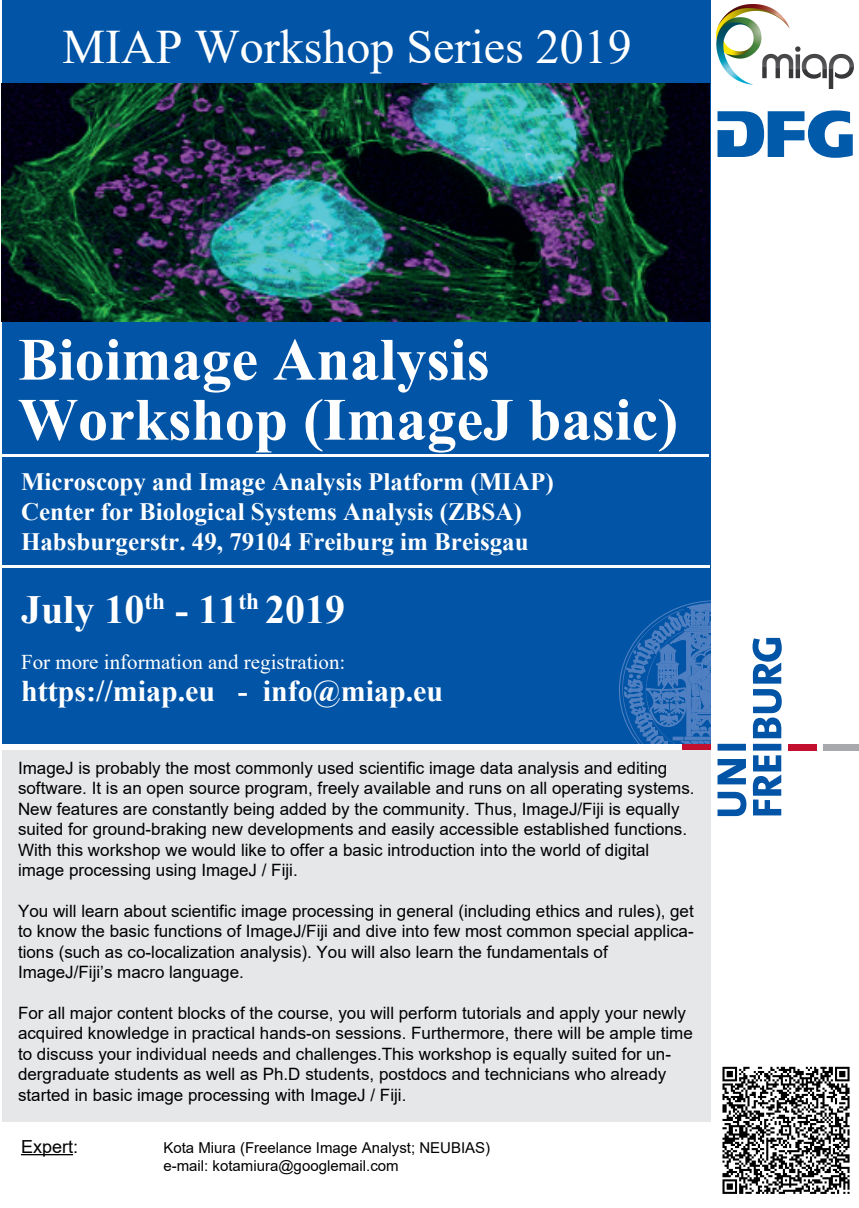
<style>
.page{position:relative;width:859px;height:1208px;background:#fff}
.page>*{position:absolute;margin:0;border:0;box-sizing:border-box;transform-origin:0 0}
.t1{font:700 60px/60px "Times New Roman";color:#fff}
.t2{font:48px "Times New Roman";color:#fff}
.t3{font:700 40px "Times New Roman";color:#fff}
.t4{font:700 30px "Times New Roman";color:#fff}
.t5{font:700 25px/30px "Times New Roman";color:#fff}
.t6{font:21px "Times New Roman";color:#fff}
.t7{font:700 18px "Times New Roman";color:#fff}
.t8{font:18px "Arial";color:#000}
.t9{font:17px/20.4px "Arial";color:#000}
.t10{font:15px/18px "Arial";color:#000}
</style>
<div class="page">
<div style="left:824px;top:743px;width:35px;height:7px;background:#a8a9ad"></div>
<div style="left:2px;top:0;width:709px;height:743px;background:#0154a6"></div>
<svg style="left:619px;top:600px;width:92px;height:143px"></svg>
<svg style="left:752px;top:638px;width:30px;height:177px"></svg>
<svg style="left:717px;top:744px;width:29px;height:72px"></svg>
<div style="left:788px;top:744px;width:29px;height:6px;background:#c3102e"></div>
<div style="left:682px;top:744px;width:29px;height:6px;background:#c3102e"></div>
<div style="left:2px;top:750px;width:709px;height:371px;background:#e6e7e9"></div>
<img style="left:716px;top:4px;width:138px;height:85px">
<svg style="left:850px;top:4px;width:4px;height:5px"></svg>
<svg style="left:722px;top:1066px;width:127px;height:127px"></svg>
<svg style="left:717px;top:110px;width:136px;height:48px"></svg>
<hr style="left:1px;top:566px;width:709px;height:2px;background:#fff">
<hr style="left:21px;top:1154px;width:52px;height:1px;background:#000">
<hr style="left:0;top:454px;width:709px;height:2px;background:#fff">
<img style="left:2px;top:83px;width:708px;height:238px">
<h2 class="t2" style="left:62px;top:14px;width:571px">MIAP Workshop Series 2019</h2>
<h1 class="t1" style="left:18px;top:328px;width:662px">Bioimage Analysis<br>Workshop (ImageJ basic)</h1>
<h3 class="t5" style="left:21px;top:466px;width:534px">Microscopy and Image Analysis Platform (MIAP)<br>Center for Biological Systems Analysis (ZBSA)<br>Habsburgerstr. 49, 79104 Freiburg im Breisgau</h3>
<p class="t7" style="left:51px;top:355px;width:464px">A workshop for all researchers publishing microscopic data.</p>
<p class="t7" style="left:51px;top:397px;width:457px">Includes hands-on sessions and talks from external experts.</p>
<h3 class="t3" style="left:21px;top:580px;width:325px">July 10<sup>th</sup> - 11<sup>th</sup> 2019</h3>
<p class="t6" style="left:21px;top:647px;width:326px">For more information and registration:</p>
<h3 class="t4" style="left:21px;top:669px;width:424px">https://miap.eu - info@miap.eu</h3>
<p class="t9" style="left:18px;top:757px;width:678px">ImageJ is probably the most commonly used scientific image data analysis and editing software. It is an open source program, freely available and runs on all operating systems.<br>New features are constantly being added by the community. Thus, ImageJ/Fiji is equally suited for ground-braking new developments and easily accessible established functions.<br>With this workshop we would like to offer a basic introduction into the world of digital image processing using ImageJ / Fiji.</p>
<p class="t9" style="left:18px;top:900px;width:677px">You will learn about scientific image processing in general (including ethics and rules), get to know the basic functions of ImageJ/Fiji and dive into few most common special applica&shy;tions (such as co-localization analysis). You will also learn the fundamentals of ImageJ/Fiji’s macro language.</p>
<p class="t9" style="left:18px;top:1002px;width:676px">For all major content blocks of the course, you will perform tutorials and apply your newly acquired knowledge in practical hands-on sessions. Furthermore, there will be ample time to discuss your individual needs and challenges.This workshop is equally suited for un&shy;dergraduate students as well as Ph.D students, postdocs and technicians who already started in basic image processing with ImageJ / Fiji.</p>
<p class="t8" style="left:21px;top:1134px;width:59px">Expert:</p>
<p class="t10" style="left:163px;top:1138px;width:328px">Kota Miura (Freelance Image Analyst; NEUBIAS) e-mail: kotamiura@googlemail.com</p>
</div>
